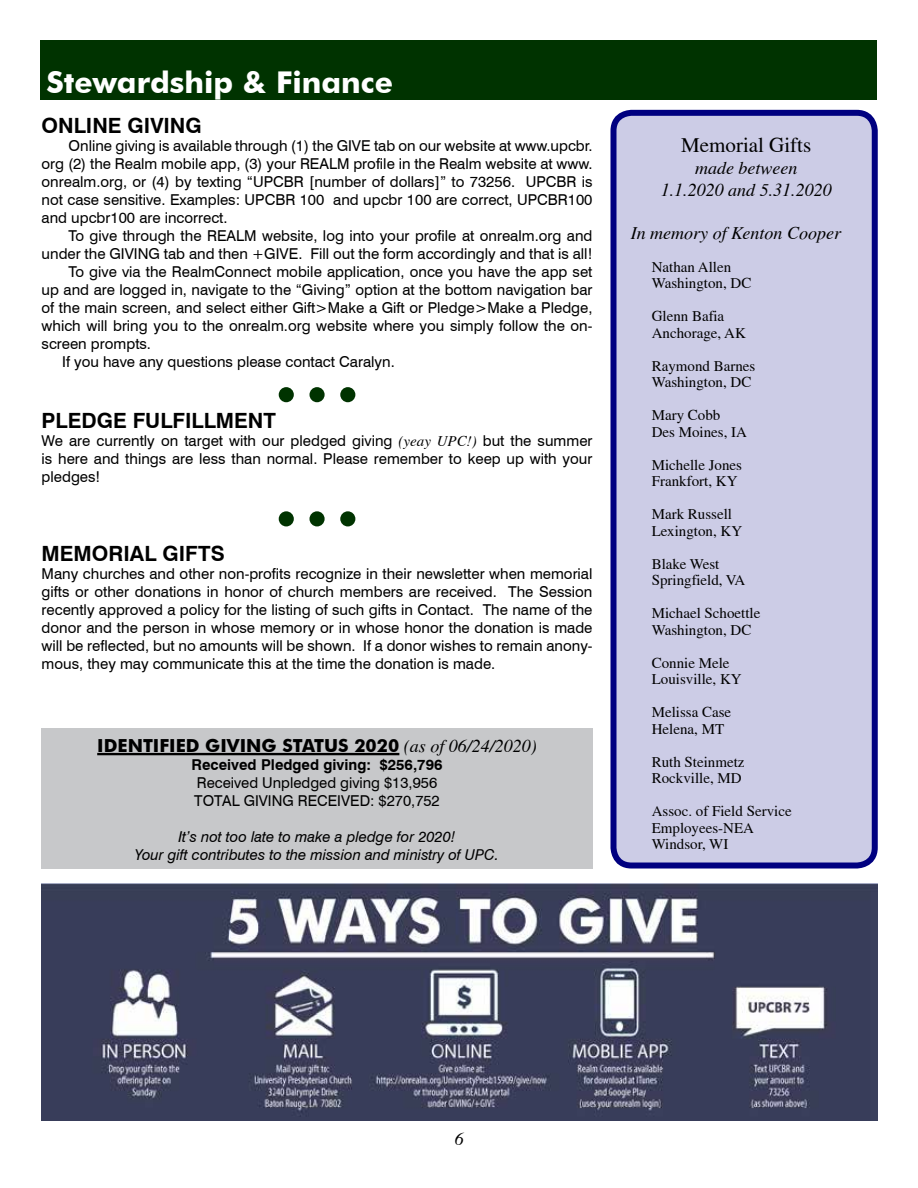
<style>
.page{position:relative;width:918px;height:1188px;background:#fff}
.page>*{position:absolute;margin:0;border:0;box-sizing:border-box;transform-origin:0 0}
.t1{font:700 30px "Futura BT";color:#fff}
.t2{font:700 21px "Swiss 721 BT";color:#000}
.t3{font:21px "Times";color:#000}
.t4{font:italic 18px/21.6px "Times";color:#000;text-align:center}
.t5{font:700 18px "Futura BT";color:#000}
.t6{font:15px/18px "Swiss 721 BT";color:#000;text-align:justify}
.t7{font:15px/16.5px "Times";color:#000}
.t8{font:italic 15px/18px "Swiss 721 BT";color:#000;text-align:center}
.t9{font:700 15px "Swiss 721 BT";color:#000}
.s1{font-family:"Times";font-style:italic}
.s2{font-family:"Times";font-weight:400;font-style:italic}
</style>
<div class="page">
<div style="left:40px;top:40px;width:838px;height:60px;background:#030"></div>
<img style="left:41px;top:884px;width:837px;height:236px">
<div style="left:614px;top:113px;width:261px;height:753px;background:#cccce6;border-radius:18px"></div>
<div style="left:610px;top:110px;width:268px;height:759px;border:6px solid #000080;border-radius:18px"></div>
<div style="left:41px;top:728px;width:552px;height:141px;background:#c7c8ca"></div>
<hr style="left:97px;top:753px;width:302px;height:2px;background:#000">
<div style="left:279px;top:387px;width:15px;height:15px;background:#030;border-radius:50%"></div>
<div style="left:309px;top:387px;width:16px;height:15px;background:#030;border-radius:50%"></div>
<div style="left:340px;top:387px;width:15px;height:15px;background:#030;border-radius:50%"></div>
<div style="left:279px;top:511px;width:15px;height:15px;background:#030;border-radius:50%"></div>
<div style="left:309px;top:511px;width:16px;height:15px;background:#030;border-radius:50%"></div>
<div style="left:340px;top:511px;width:15px;height:15px;background:#030;border-radius:50%"></div>
<h1 class="t1" style="left:46px;top:64px;width:348px">Stewardship &amp; Finance</h1>
<h2 class="t2" style="left:42px;top:113px;width:162px">ONLINE GIVING</h2>
<p class="t6" style="left:42px;top:137px;width:552px;text-indent:27px">Online giving is available through (1) the GIVE tab on our website at www.upcbr. org (2) the Realm mobile app, (3) your REALM profile in the Realm website at www. onrealm.org, or (4) by texting “UPCBR [number of dollars]” to 73256. UPCBR is not case sensitive. Examples: UPCBR 100 and upcbr 100 are correct, UPCBR100 and upcbr100 are incorrect.</p>
<p class="t6" style="left:69px;top:227px;width:525px">To give through the REALM website, log into your profile at onrealm.org and</p>
<p class="t6" style="left:42px;top:245px;width:552px">under the GIVING tab and then +GIVE. Fill out the form accordingly and that is all!</p>
<p class="t6" style="left:69px;top:263px;width:525px">To give via the RealmConnect mobile application, once you have the app set</p>
<p class="t6" style="left:42px;top:281px;width:552px">up and are logged in, navigate to the “Giving” option at the bottom navigation bar</p>
<p class="t6" style="left:42px;top:299px;width:552px">of the main screen, and select either Gift&gt;Make a Gift or Pledge&gt;Make a Pledge,</p>
<p class="t6" style="left:42px;top:317px;width:552px">which will bring you to the onrealm.org website where you simply follow the on-</p>
<p class="t6" style="left:42px;top:335px;width:111px">screen prompts.</p>
<p class="t6" style="left:62px;top:353px;width:334px">If you have any questions please contact Caralyn.</p>
<h2 class="t2" style="left:42px;top:408px;width:236px">PLEDGE FULFILLMENT</h2>
<p class="t6" style="left:42px;top:432px;width:552px">We are currently on target with our pledged giving <span class="s1">(yeay UPC!)</span> but the summer is here and things are less than normal. Please remember to keep up with your pledges!</p>
<h2 class="t2" style="left:42px;top:541px;width:185px">MEMORIAL GIFTS</h2>
<p class="t6" style="left:42px;top:565px;width:552px">Many churches and other non-profits recognize in their newsletter when memorial gifts or other donations in honor of church members are received. The Session recently approved a policy for the listing of such gifts in Contact. The name of the donor and the person in whose memory or in whose honor the donation is made will be reflected, but no amounts will be shown. If a donor wishes to remain anony&shy;mous, they may communicate this at the time the donation is made.</p>
<p class="t5" style="left:97px;top:735px;width:441px">IDENTIFIED GIVING STATUS 2020 <span class="s2">(as of 06/24/2020)</span></p>
<p class="t9" style="left:192px;top:756px;width:252px">Received Pledged giving: $256,796</p>
<p class="t6" style="left:194px;top:774px;width:247px">Received Unpledged giving $13,956<br>TOTAL GIVING RECEIVED: $270,752</p>
<p class="t8" style="left:135px;top:828px;width:365px">It’s not too late to make a pledge for 2020!<br>Your gift contributes to the mission and ministry of UPC.</p>
<h2 class="t3" style="left:681px;top:134px;width:132px">Memorial Gifts</h2>
<p class="t4" style="left:661px;top:157px;width:173px">made between<br>1.1.2020 and 5.31.2020</p>
<p class="t4" style="left:631px;top:222px;width:212px">In memory of Kenton Cooper</p>
<p class="t7" style="left:652px;top:258px;width:101px">Nathan Allen<br>Washington, DC</p>
<p class="t7" style="left:652px;top:308px;width:96px">Glenn Bafia<br>Anchorage, AK</p>
<p class="t7" style="left:652px;top:357px;width:105px">Raymond Barnes<br>Washington, DC</p>
<p class="t7" style="left:652px;top:407px;width:97px">Mary Cobb<br>Des Moines, IA</p>
<p class="t7" style="left:652px;top:456px;width:92px">Michelle Jones<br>Frankfort, KY</p>
<p class="t7" style="left:652px;top:506px;width:92px">Mark Russell<br>Lexington, KY</p>
<p class="t7" style="left:652px;top:555px;width:95px">Blake West<br>Springfield, VA</p>
<p class="t7" style="left:652px;top:605px;width:110px">Michael Schoettle<br>Washington, DC</p>
<p class="t7" style="left:652px;top:654px;width:91px">Connie Mele<br>Louisville, KY</p>
<p class="t7" style="left:652px;top:704px;width:81px">Melissa Case<br>Helena, MT</p>
<p class="t7" style="left:652px;top:753px;width:94px">Ruth Steinmetz<br>Rockville, MD</p>
<p class="t7" style="left:652px;top:803px;width:141px">Assoc. of Field Service<br>Employees-NEA<br>Windsor, WI</p>
<p class="t4" style="left:455px;top:1128px;width:10px">6</p>
</div>
